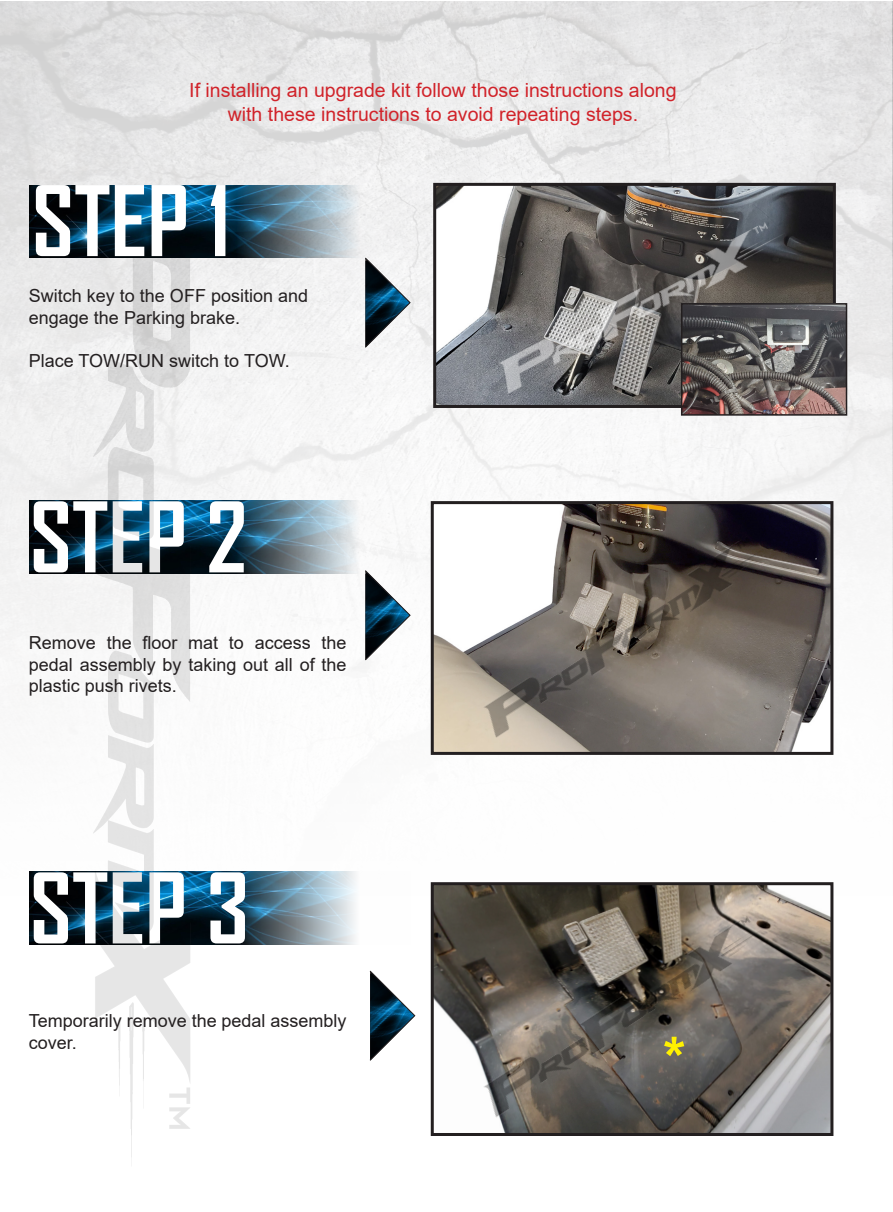
<style>
.page{position:relative;width:893px;height:1212px;background:#fff}
.page>*{position:absolute;margin:0;border:0;box-sizing:border-box;transform-origin:0 0}
.t1{font:700 93px "Agency FB";color:#fff}
.t2{font:700 57px "Arial";color:#fff101}
.t3{font:19.5px/23.4px "Arial";color:#d1232a;text-align:center}
.t4{font:18px/21.6px "Arial";color:#231f20}
</style>
<div class="page">
<img style="left:0;top:1px;width:893px;height:927px">
<img style="left:30px;top:501px;width:381px;height:72px">
<img style="left:30px;top:872px;width:381px;height:72px">
<svg style="left:364px;top:569px;width:47px;height:92px"></svg>
<img style="left:67px;top:134px;width:159px;height:1024px">
<svg style="left:369px;top:970px;width:47px;height:91px"></svg>
<img style="left:435px;top:505px;width:394px;height:246px">
<div style="left:431px;top:501px;width:402px;height:254px;border:3px solid #231f20"></div>
<img style="left:435px;top:886px;width:394px;height:246px">
<div style="left:431px;top:882px;width:402px;height:254px;border:3px solid #231f20"></div>
<img style="left:30px;top:185px;width:381px;height:73px">
<svg style="left:364px;top:256px;width:47px;height:93px"></svg>
<img style="left:437px;top:187px;width:395px;height:217px">
<div style="left:433px;top:183px;width:403px;height:225px;border:3px solid #231f20"></div>
<img style="left:684px;top:306px;width:160px;height:107px">
<div style="left:681px;top:303px;width:166px;height:113px;border:2px solid #231f20"></div>
<img style="left:471px;top:198px;width:339px;height:213px">
<img style="left:454px;top:509px;width:341px;height:248px">
<img style="left:454px;top:889px;width:341px;height:247px">
<p class="t3" style="left:189px;top:79px;width:489px">If installing an upgrade kit follow those instructions along with these instructions to avoid repeating steps.</p>
<p class="t1" style="left:32px;top:163px;width:200px">STEP 1</p>
<p class="t4" style="left:29px;top:285px;width:281px">Switch key to the OFF position and engage the Parking brake.</p>
<p class="t4" style="left:29px;top:350px;width:262px">Place TOW/RUN switch to TOW.</p>
<p class="t1" style="left:30px;top:480px;width:219px">STEP 2</p>
<p class="t4" style="left:29px;top:632px;width:319px;text-align:justify">Remove the floor mat to access the pedal assembly by taking out all of the plastic push rivets.</p>
<p class="t1" style="left:30px;top:851px;width:221px">STEP 3</p>
<p class="t4" style="left:29px;top:1010px;width:319px">Temporarily remove the pedal assembly cover.</p>
<p class="t2" style="left:663px;top:1018px;width:24px">*</p>
</div>
